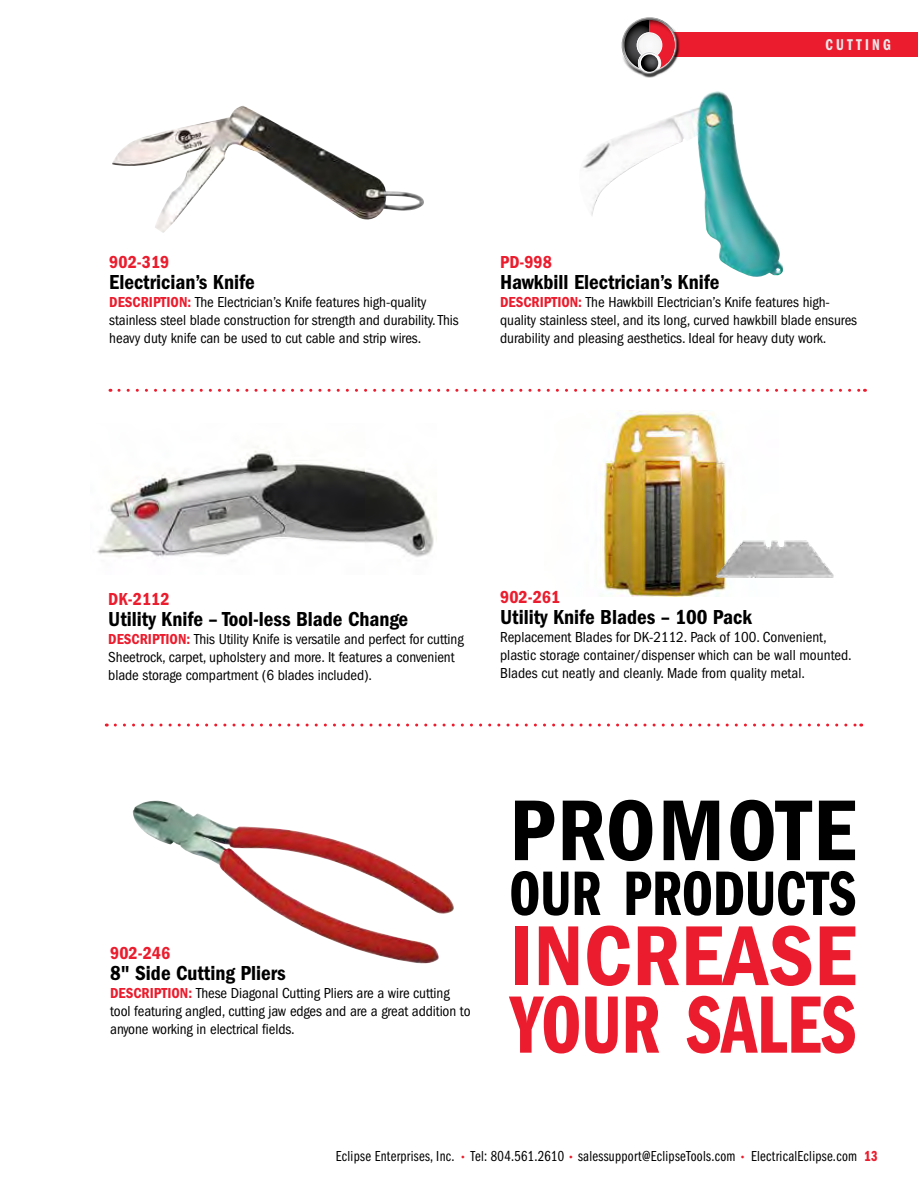
<style>
.page{position:relative;width:918px;height:1188px;background:#fff}
.page>*{position:absolute;margin:0;border:0;box-sizing:border-box;transform-origin:0 0}
.t1{font:89.25px "ITC Franklin Gothic Std Dm Cd";letter-spacing:.025em;color:#000}
.t2{font:88.05px "ITC Franklin Gothic Std Dm Cd";letter-spacing:.005em;color:#eb1c2d}
.t3{font:84.15px "ITC Franklin Gothic Std Dm Cp";color:#eb1c2d}
.t4{font:64.95px "ITC Franklin Gothic Std Dm Cp";color:#000}
.t5{font:21px "ITC Franklin Gothic Std Dm Cd";color:#000}
.t6{font:18px "ITC Franklin Gothic Std Dm Cd";color:#eb1c2d}
.t7{font:16.2px "ITC Franklin Gothic Std Dm Cp";letter-spacing:.2em;color:#e6e7e8}
.t8{font:condensed 15px/18px "ITC Franklin Gothic Std";letter-spacing:-.005em;color:#000}
.t9{font:15px "ITC Franklin Gothic Std Bk Cp";letter-spacing:.02em;color:#000}
.s1{font-family:"ITC Franklin Gothic Std Dm Cd";font-stretch:normal;color:#eb1c2d}
.s2{font-family:"ITC Franklin Gothic Std";font-weight:500;font-size:12px;color:#eb1c2d}
.s3{font-family:"ITC Franklin Gothic Std Dm Cp";color:#eb1c2d}
</style>
<div class="page">
<img style="left:600px;top:411px;width:179px;height:185px">
<div style="left:644px;top:32px;width:274px;height:25px;background:#eb1c2d"></div>
<div style="left:610px;top:6px;width:76px;height:83px;background:#fff"></div>
<div style="left:619px;top:15px;width:58px;height:44px;background:#fff;opacity:.75"></div>
<div style="left:622px;top:26px;width:58px;height:51px;background:#000;opacity:.75"></div>
<img style="left:112px;top:105px;width:312px;height:128px">
<svg style="left:119px;top:389px;width:746px;height:3px"></svg>
<img style="left:583px;top:91px;width:201px;height:186px">
<img style="left:97px;top:446px;width:340px;height:111px">
<svg style="left:115px;top:724px;width:747px;height:3px"></svg>
<img style="left:133px;top:801px;width:321px;height:163px">
<img style="left:716px;top:536px;width:118px;height:41px">
<p class="t7" style="left:825px;top:36px;width:67px">CUTTING</p>
<p class="t6" style="left:109px;top:252px;width:62px">902-319</p>
<h3 class="t5" style="left:109px;top:270px;width:147px">Electrician’s Knife</h3>
<p class="t8" style="left:109px;top:294px;width:351px"><span class="s1">DESCRIPTION:</span> The Electrician’s Knife features high-quality stainless steel blade construction for strength and durability. This heavy duty knife can be used to cut cable and strip wires.</p>
<p class="t6" style="left:500px;top:252px;width:53px">PD-998</p>
<h3 class="t5" style="left:500px;top:270px;width:221px">Hawkbill Electrician’s Knife</h3>
<p class="t8" style="left:500px;top:294px;width:358px"><span class="s1">DESCRIPTION:</span> The Hawkbill Electrician’s Knife features high&shy;quality stainless steel, and its long, curved hawkbill blade ensures durability and pleasing aesthetics. Ideal for heavy duty work.</p>
<p class="t6" style="left:108px;top:589px;width:63px">DK-2112</p>
<h3 class="t5" style="left:108px;top:607px;width:301px">Utility Knife – Tool-less Blade Change</h3>
<p class="t8" style="left:108px;top:630px;width:357px"><span class="s1">DESCRIPTION:</span> This Utility Knife is versatile and perfect for cutting<br>Sheetrock, carpet, upholstery and more. It features a convenient blade storage compartment (6 blades included).</p>
<p class="t6" style="left:500px;top:586px;width:62px">902-261</p>
<h3 class="t5" style="left:500px;top:605px;width:253px">Utility Knife Blades – 100 Pack</h3>
<p class="t8" style="left:500px;top:628px;width:353px">Replacement Blades for DK-2112. Pack of 100. Convenient, plastic storage container/dispenser which can be wall mounted.<br>Blades cut neatly and cleanly. Made from quality metal.</p>
<p class="t6" style="left:110px;top:942px;width:62px">902-246</p>
<h3 class="t5" style="left:110px;top:961px;width:177px">8" Side Cutting Pliers</h3>
<p class="t8" style="left:110px;top:984px;width:362px"><span class="s1">DESCRIPTION:</span> These Diagonal Cutting Pliers are a wire cutting tool featuring angled, cutting jaw edges and are a great addition to anyone working in electrical fields.</p>
<h1 class="t1" style="left:509px;top:780px;width:348px">PROMOTE</h1>
<h3 class="t4" style="left:509px;top:858px;width:348px">OUR PRODUCTS</h3>
<h2 class="t2" style="left:509px;top:906px;width:348px">INCREASE</h2>
<h3 class="t3" style="left:509px;top:979px;width:348px">YOUR SALES</h3>
<p class="t9" style="left:336px;top:1148px;width:543px">Eclipse Enterprises, Inc. <span class="s2">•</span> Tel: 804.561.2610 <span class="s2">•</span> salessupport@EclipseTools.com <span class="s2">•</span> ElectricalEclipse.com <span class="s3">13</span></p>
</div>
